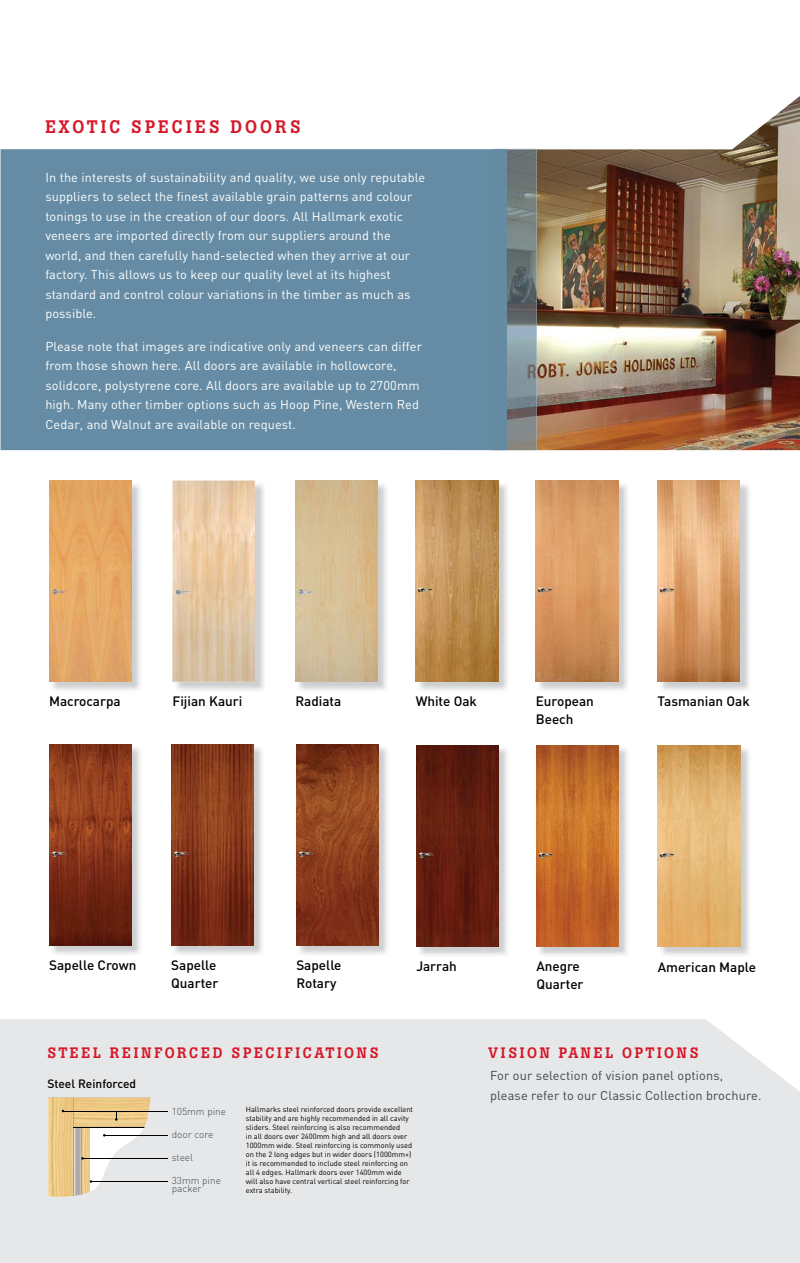
<style>
.page{position:relative;width:800px;height:1263px;background:#fff}
.page>*{position:absolute;margin:0;border:0;box-sizing:border-box;transform-origin:0 0}
.t1{font:500 18px "Boton";letter-spacing:.17em;color:#d7182a}
.t2{font:500 15px "Boton";letter-spacing:.17em;color:#d7182a}
.t3{font:500 13.5px/18px "DIN";color:#000}
.t4{font:12.75px/19.5px "DIN";letter-spacing:.01em;color:#fff}
.t5{font:12.75px/19.5px "DIN";letter-spacing:.01em;color:#424548}
.t6{font:500 12px "DIN";color:#000}
.t7{font:300 10.05px/8.7px "DIN";color:#424548}
.t8{font:7.5px/9px "DIN";color:#000}
</style>
<div class="page">
<img style="left:52px;top:482px;width:88px;height:208px">
<img style="left:49px;top:480px;width:82px;height:202px">
<img style="left:298px;top:482px;width:88px;height:208px">
<img style="left:295px;top:480px;width:82px;height:202px">
<img style="left:419px;top:482px;width:88px;height:208px">
<img style="left:415px;top:480px;width:83px;height:202px">
<img style="left:539px;top:482px;width:88px;height:208px">
<img style="left:535px;top:480px;width:83px;height:202px">
<img style="left:661px;top:482px;width:88px;height:208px">
<img style="left:657px;top:480px;width:82px;height:202px">
<img style="left:176px;top:484px;width:88px;height:206px">
<img style="left:172px;top:480px;width:83px;height:202px">
<img style="left:175px;top:587px;width:15px;height:8px">
<img style="left:50px;top:745px;width:90px;height:209px">
<img style="left:49px;top:744px;width:82px;height:201px">
<img style="left:172px;top:745px;width:90px;height:209px">
<img style="left:171px;top:744px;width:82px;height:201px">
<img style="left:297px;top:745px;width:90px;height:209px">
<img style="left:296px;top:744px;width:82px;height:201px">
<img style="left:417px;top:746px;width:90px;height:209px">
<img style="left:416px;top:745px;width:82px;height:201px">
<img style="left:537px;top:746px;width:90px;height:209px">
<img style="left:536px;top:745px;width:82px;height:201px">
<img style="left:659px;top:746px;width:90px;height:209px">
<img style="left:657px;top:745px;width:82px;height:201px">
<div style="left:0;top:1019px;width:799px;height:244px;background:#e6e7e8"></div>
<img style="left:493px;top:97px;width:306px;height:353px">
<div style="left:1px;top:149px;width:491px;height:301px;background:#658ca4"></div>
<svg style="left:492px;top:149px;width:44px;height:301px;background:#6f838d"></svg>
<hr style="left:104px;top:1135px;width:63px;height:1px;background:#000">
<hr style="left:82px;top:1158px;width:85px;height:1px;background:#000">
<hr style="left:91px;top:1181px;width:76px;height:1px;background:#000">
<hr style="left:63px;top:1111px;width:104px;height:1px;background:#000">
<svg style="left:48px;top:1097px;width:102px;height:101px"></svg>
<h1 class="t1" style="left:45px;top:116px;width:256px">EXOTIC SPECIES DOORS</h1>
<p class="t4" style="left:45px;top:168px;width:381px">In the interests of sustainability and quality, we use only reputable suppliers to select the finest available grain patterns and colour tonings to use in the creation of our doors. All Hallmark exotic veneers are imported directly from our suppliers around the world, and then carefully hand-selected when they arrive at our factory. This allows us to keep our quality level at its highest standard and control colour variations in the timber as much as possible.</p>
<p class="t4" style="left:45px;top:337px;width:378px">Please note that images are indicative only and veneers can differ from those shown here. All doors are available in hollowcore, solidcore, polystyrene core. All doors are available up to 2700mm high. Many other timber options such as Hoop Pine, Western Red Cedar, and Walnut are available on request.</p>
<p class="t3" style="left:49px;top:692px;width:73px">Macrocarpa</p>
<p class="t3" style="left:295px;top:692px;width:47px">Radiata</p>
<p class="t3" style="left:415px;top:692px;width:63px">White Oak</p>
<p class="t3" style="left:535px;top:692px;width:60px">European<br>Beech</p>
<p class="t3" style="left:172px;top:692px;width:71px">Fijian Kauri</p>
<p class="t3" style="left:657px;top:692px;width:94px">Tasmanian Oak</p>
<p class="t3" style="left:49px;top:955px;width:89px">Sapelle Crown</p>
<p class="t3" style="left:171px;top:955px;width:49px">Sapelle<br>Quarter</p>
<p class="t3" style="left:296px;top:955px;width:47px">Sapelle<br>Rotary</p>
<p class="t3" style="left:416px;top:957px;width:42px">Jarrah</p>
<p class="t3" style="left:536px;top:957px;width:49px">Anegre<br>Quarter</p>
<p class="t3" style="left:657px;top:957px;width:100px">American Maple</p>
<p class="t2" style="left:47px;top:1043px;width:332px">STEEL REINFORCED SPECIFICATIONS</p>
<p class="t6" style="left:47px;top:1076px;width:90px">Steel Reinforced</p>
<p class="t7" style="left:172px;top:1106px;width:56px">105mm pine</p>
<p class="t7" style="left:172px;top:1129px;width:43px">door core</p>
<p class="t7" style="left:172px;top:1152px;width:23px">steel</p>
<p class="t7" style="left:172px;top:1175px;width:51px">33mm pine packer</p>
<p class="t8" style="left:246px;top:1105px;width:169px">Hallmarks steel reinforced doors provide excellent stability and are highly recommended in all cavity sliders. Steel reinforcing is also recommended<br>in all doors over 2400mm high and all doors over 1000mm wide. Steel reinforcing is commonly used on the 2 long edges but in wider doors (1000mm+) it is recommended to include steel reinforcing on all 4 edges. Hallmark doors over 1400mm wide will also have central vertical steel reinforcing for extra stability.</p>
<p class="t2" style="left:488px;top:1043px;width:212px">VISION PANEL OPTIONS</p>
<p class="t5" style="left:490px;top:1066px;width:273px">For our selection of vision panel options, please refer to our Classic Collection brochure.</p>
</div>
